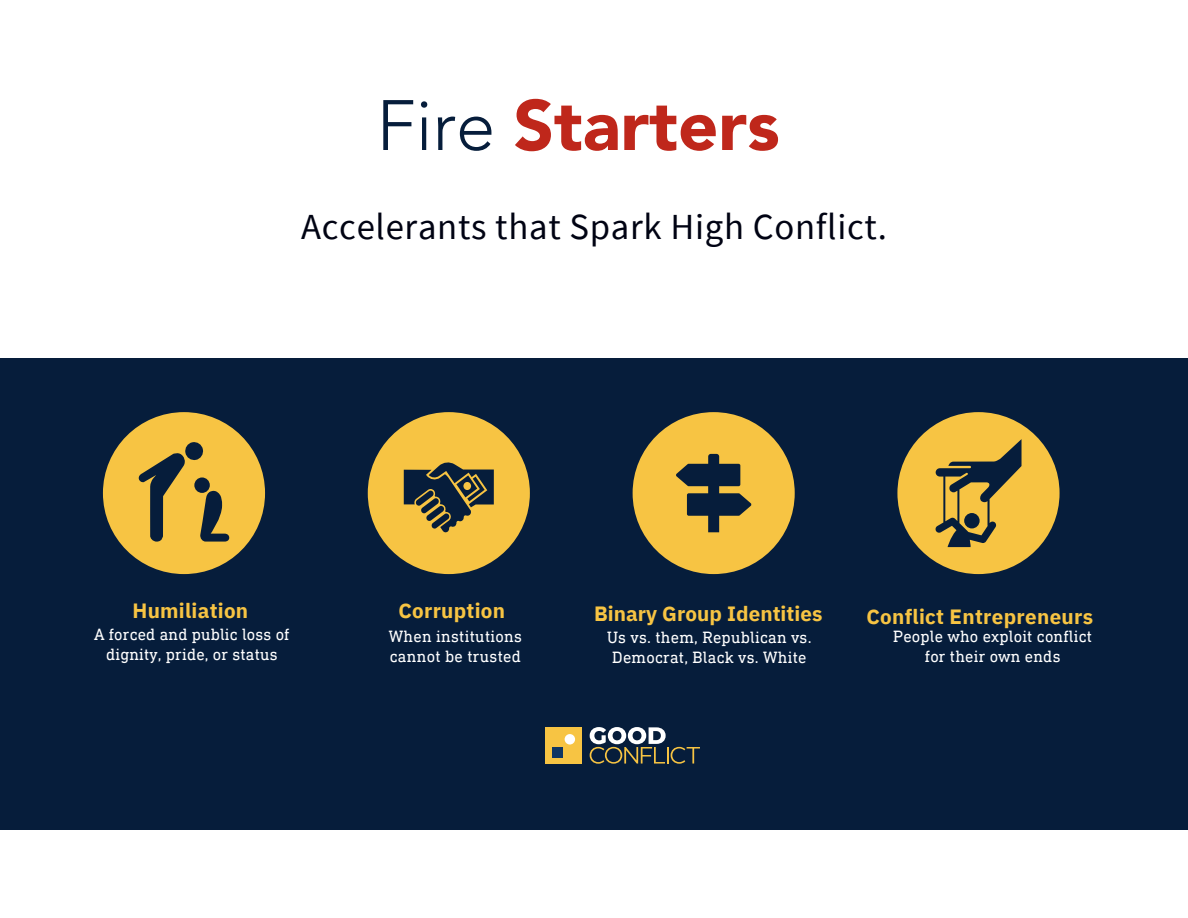
<style>
.page{position:relative;width:1188px;height:918px;background:#fff}
.page>*{position:absolute;margin:0;border:0;box-sizing:border-box;transform-origin:0 0}
.t1{font:900 70.5px "Avenir LT Pro";color:#bf271b}
.t2{font:36.75px "Source Sans Pro";letter-spacing:.02em;color:#000313}
.t3{font:700 20.55px "IBM Plex Sans";letter-spacing:.01em;color:#f7c443}
.t4{font:16.5px/20.2px "DIN Next Slab Pro";letter-spacing:.01em;color:#fff;text-align:center}
.s1{font-weight:300;color:#061d3b}
</style>
<div class="page">
<div style="left:0;top:359px;width:1188px;height:471px;background:#061d3b"></div>
<div style="left:103px;top:412px;width:162px;height:162px;background:#f7c443;border-radius:50%"></div>
<div style="left:368px;top:412px;width:162px;height:162px;background:#f7c443;border-radius:50%"></div>
<div style="left:633px;top:412px;width:162px;height:162px;background:#f7c443;border-radius:50%"></div>
<div style="left:897px;top:412px;width:163px;height:162px;background:#f7c443;border-radius:50%"></div>
<div style="left:546px;top:727px;width:36px;height:37px;background:#f7c443"></div>
<svg style="left:590px;top:727px;width:110px;height:37px"></svg>
<div style="left:552px;top:747px;width:10px;height:11px;background:#103663"></div>
<div style="left:565px;top:734px;width:10px;height:11px;background:#fff;border-radius:50%"></div>
<svg style="left:404px;top:462px;width:90px;height:70px"></svg>
<svg style="left:138px;top:442px;width:91px;height:100px"></svg>
<div style="left:194px;top:477px;width:16px;height:16px;background:#061d3b;border-radius:50%"></div>
<svg style="left:935px;top:439px;width:87px;height:108px"></svg>
<svg style="left:676px;top:454px;width:76px;height:78px"></svg>
<h1 class="t1" style="left:376px;top:97px;width:405px"><span class="s1">Fire</span> Starters</h1>
<h2 class="t2" style="left:301px;top:203px;width:587px">Accelerants that Spark High Conflict.</h2>
<p class="t3" style="left:133px;top:597px;width:117px">Humiliation</p>
<p class="t3" style="left:399px;top:597px;width:108px">Corruption</p>
<p class="t3" style="left:594px;top:600px;width:230px">Binary Group Identities</p>
<p class="t3" style="left:866px;top:603px;width:228px">Conflict Entrepreneurs</p>
<p class="t4" style="left:94px;top:625px;width:197px">A forced and public loss of dignity, pride, or status</p>
<p class="t4" style="left:389px;top:627px;width:135px;text-align:left">When institutions cannot be trusted</p>
<p class="t4" style="left:607px;top:628px;width:206px">Us vs. them, Republican vs.<br>Democrat, Black vs. White</p>
<p class="t4" style="left:893px;top:627px;width:201px">People who exploit conflict for their own ends</p>
</div>
